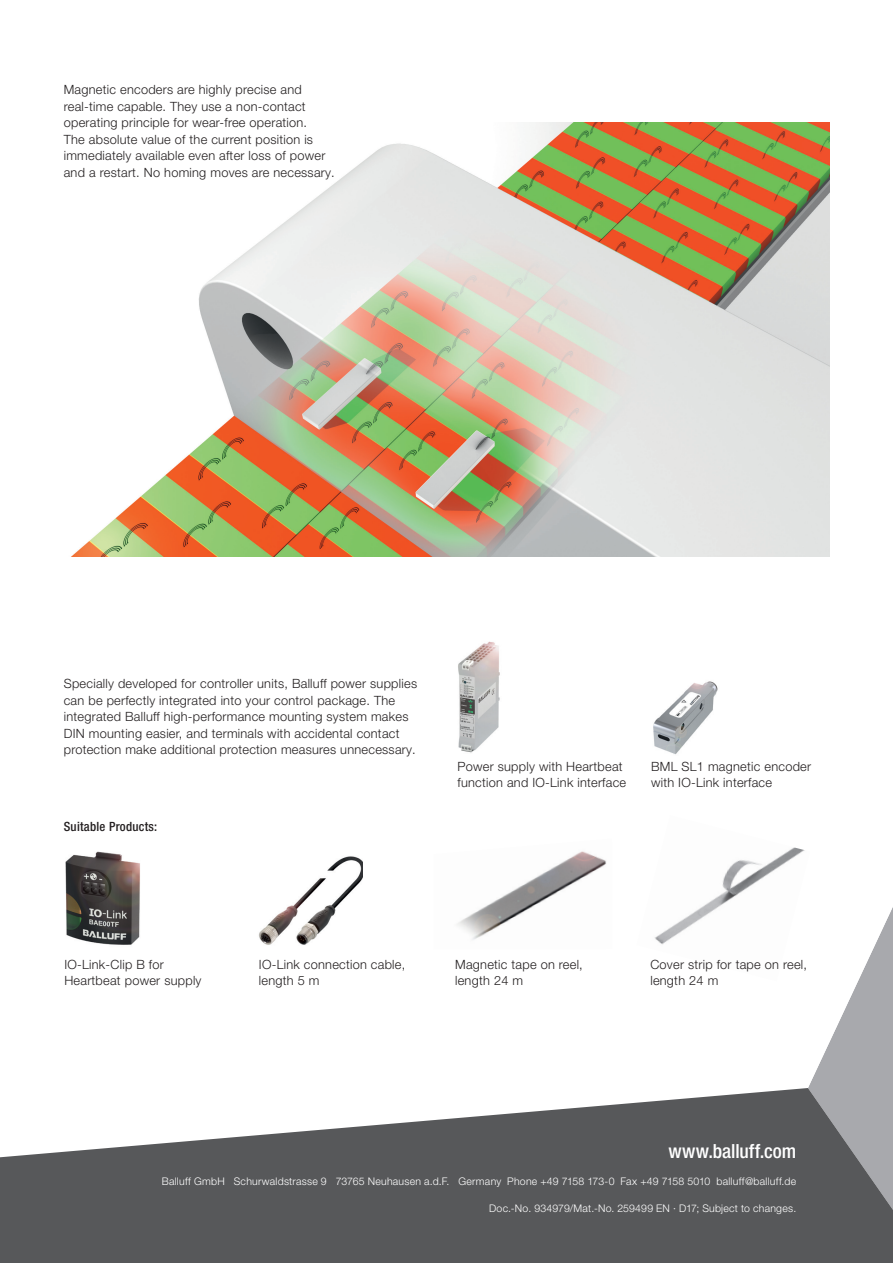
<style>
.page{position:relative;width:893px;height:1263px;background:#fff}
.page>*{position:absolute;margin:0;border:0;box-sizing:border-box;transform-origin:0 0}
.t1{font:500 condensed 19.5px "Helvetica Neue LT Pro";color:#fff}
.t2{font:300 12.75px/16.5px "Helvetica Neue LT Pro";letter-spacing:.02em;color:#231f20}
.t3{font:500 condensed 12.75px "Helvetica Neue LT Pro";letter-spacing:.02em;color:#231f20}
.t4{font:300 10.5px "Helvetica Neue LT Pro";letter-spacing:.025em;color:#fff}
</style>
<div class="page">
<svg style="left:362px;top:860px;width:531px;height:228px"></svg>
<svg style="left:0;top:1088px;width:893px;height:175px;fill:#57585a"></svg>
<img style="left:434px;top:851px;width:178px;height:98px">
<img style="left:259px;top:856px;width:103px;height:89px">
<img style="left:65px;top:851px;width:75px;height:94px">
<img style="left:637px;top:847px;width:173px;height:134px">
<img style="left:653px;top:681px;width:65px;height:74px">
<img style="left:458px;top:641px;width:42px;height:112px">
<img style="left:72px;top:122px;width:757px;height:434px">
<p class="t2" style="left:64px;top:81px;width:273px">Magnetic encoders are highly precise and real-time capable. They use a non-contact operating principle for wear-free operation.<br>The absolute value of the current position is immediately available even after loss of power and a restart. No homing moves are necessary.</p>
<p class="t2" style="left:64px;top:675px;width:355px">Specially developed for controller units, Balluff power supplies can be perfectly integrated into your control package. The integrated Balluff high-performance mounting system makes DIN mounting easier, and terminals with accidental contact protection make additional protection measures unnecessary.</p>
<p class="t3" style="left:64px;top:818px;width:95px">Suitable Products:</p>
<p class="t2" style="left:458px;top:758px;width:170px">Power supply with Heartbeat function and IO-Link interface</p>
<p class="t2" style="left:651px;top:758px;width:162px">BML SL1 magnetic encoder with IO-Link interface</p>
<p class="t2" style="left:64px;top:956px;width:139px">IO-Link-Clip B for<br>Heartbeat power supply</p>
<p class="t2" style="left:650px;top:956px;width:158px">Cover strip for tape on reel, length 24 m</p>
<p class="t2" style="left:259px;top:956px;width:148px">IO-Link connection cable, length 5 m</p>
<p class="t2" style="left:455px;top:956px;width:129px">Magnetic tape on reel, length 24 m</p>
<h1 class="t1" style="left:668px;top:1139px;width:129px">www.balluff.com</h1>
<p class="t4" style="left:162px;top:1175px;width:636px">Balluff GmbH Schurwaldstrasse 9 73765 Neuhausen a.d.F. Germany Phone +49 7158 173-0 Fax +49 7158 5010 balluff@balluff.de</p>
<p class="t4" style="left:489px;top:1202px;width:309px">Doc.-No. 934979/Mat.-No. 259499 EN · D17; Subject to changes.</p>
</div>
